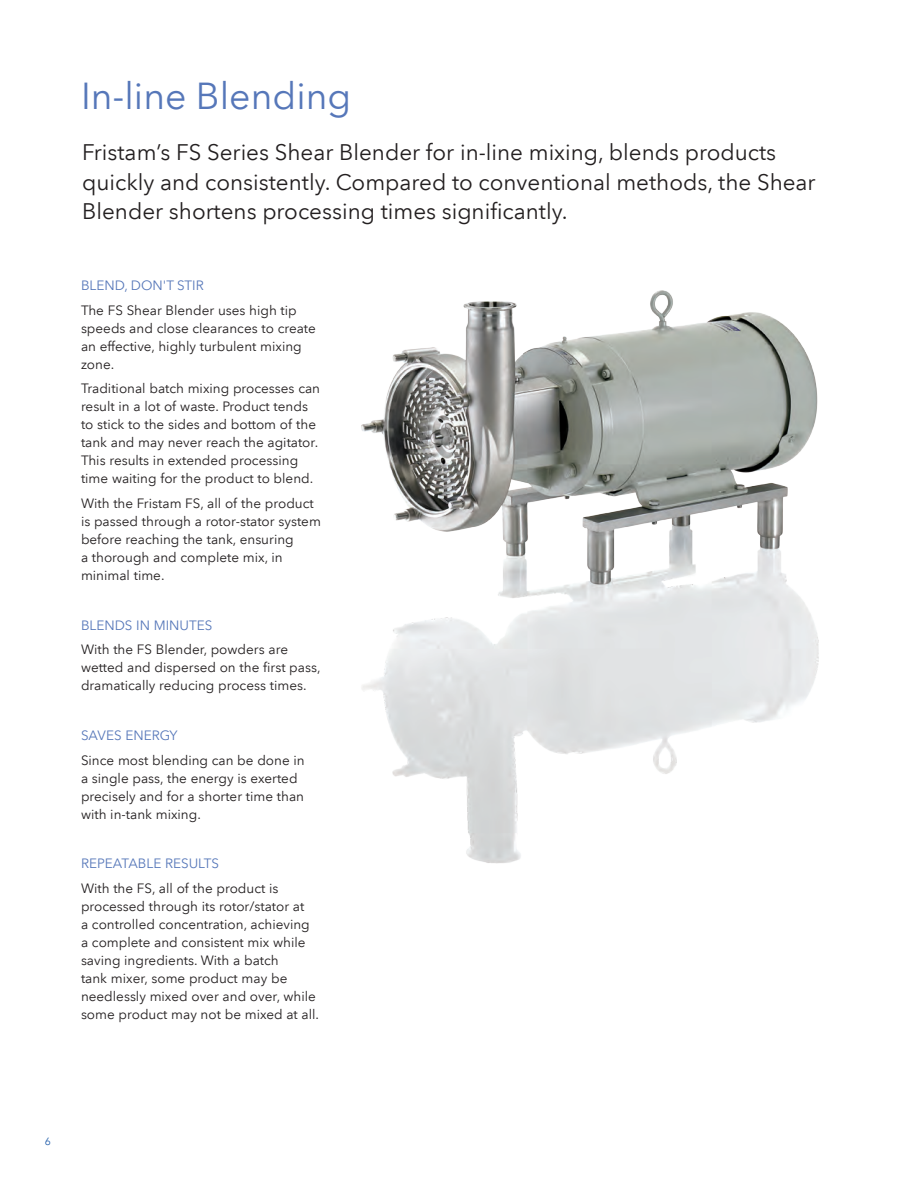
<style>
.page{position:relative;width:918px;height:1188px;background:#fff}
.page>*{position:absolute;margin:0;border:0;box-sizing:border-box;transform-origin:0 0}
.t1{font:37.5px "Avenir Next LT Pro";color:#5677b9}
.t2{font:22.5px/30px "Avenir Next LT Pro";color:#231f20}
.FB_Body-Subhead{font:13.5px/18px "Avenir Next LT Pro";color:#231f20}
.FB_Body-Subhead-2{font:13.5px "Avenir Next LT Pro";color:#5677b9}
.t3{font:10.5px "Avenir Next LT Pro";color:#235fab}
</style>
<div class="page">
<img style="left:361px;top:290px;width:458px;height:574px">
<p class="t1" style="left:81px;top:74px;width:272px">In-line Blending</p>
<p class="t2" style="left:82px;top:137px;width:735px">Fristam’s FS Series Shear Blender for in-line mixing, blends products quickly and consistently. Compared to conventional methods, the Shear<br>Blender shortens processing times significantly.</p>
<p class="FB_Body-Subhead-2" style="left:81px;top:277px;width:124px">BLEND, DON'T STIR</p>
<p class="FB_Body-Subhead" style="left:81px;top:301px;width:236px">The FS Shear Blender uses high tip speeds and close clearances to create an effective, highly turbulent mixing zone.</p>
<p class="FB_Body-Subhead" style="left:81px;top:380px;width:241px">Traditional batch mixing processes can result in a lot of waste. Product tends to stick to the sides and bottom of the tank and may never reach the agitator.<br>This results in extended processing time waiting for the product to blend.</p>
<p class="FB_Body-Subhead" style="left:81px;top:494px;width:241px">With the Fristam FS, all of the product is passed through a rotor-stator system before reaching the tank, ensuring<br>a thorough and complete mix, in minimal time.</p>
<p class="FB_Body-Subhead-2" style="left:81px;top:617px;width:133px">BLENDS IN MINUTES</p>
<p class="FB_Body-Subhead" style="left:81px;top:641px;width:241px">With the FS Blender, powders are wetted and dispersed on the first pass, dramatically reducing process times.</p>
<p class="FB_Body-Subhead-2" style="left:81px;top:727px;width:98px">SAVES ENERGY</p>
<p class="FB_Body-Subhead" style="left:81px;top:751px;width:225px">Since most blending can be done in a single pass, the energy is exerted precisely and for a shorter time than with in-tank mixing.</p>
<p class="FB_Body-Subhead-2" style="left:81px;top:855px;width:140px">REPEATABLE RESULTS</p>
<p class="FB_Body-Subhead" style="left:81px;top:879px;width:240px">With the FS, all of the product is processed through its rotor/stator at<br>a controlled concentration, achieving a complete and consistent mix while saving ingredients. With a batch<br>tank mixer, some product may be needlessly mixed over and over, while some product may not be mixed at all.</p>
<p class="t3" style="left:45px;top:1135px;width:8px">6</p>
</div>
